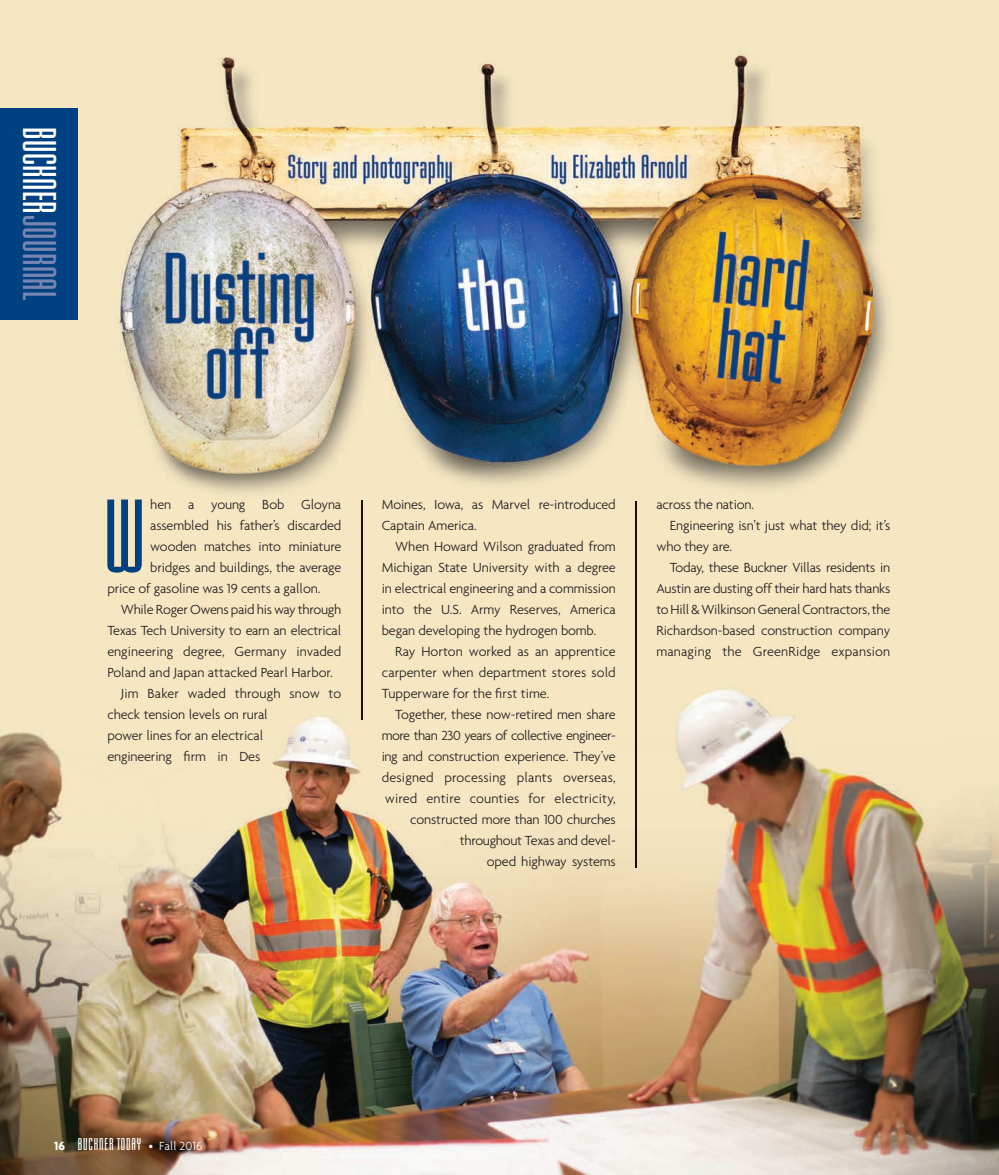
<style>
.page{position:relative;width:999px;height:1175px;background:#fff}
.page>*{position:absolute;margin:0;border:0;box-sizing:border-box;transform-origin:0 0}
.t1{font:108.75px "Mekanik Plain";color:#014181}
.t2{font:49.5px "Mekanik Plain";letter-spacing:.01em;color:#fff}
.t3{font:18px "Mekanik Plain";letter-spacing:.05em;color:#fff}
.t4{font:300 14.25px/21px "Agenda";letter-spacing:-.01em;color:#231f20;text-align:justify}
.t5{font:300 14.25px "Agenda";letter-spacing:.01em;color:#231f20}
.s1{color:#7685b1}
.s2{font-family:"Agenda";font-weight:700;font-size:12.75px}
.s3{font-family:"Agenda";font-weight:300;font-size:12.75px}
</style>
<div class="page">
<img style="left:0;top:0;width:999px;height:1174px">
<img style="left:362px;top:500px;width:1px;height:219px">
<img style="left:635px;top:501px;width:1px;height:366px">
<div style="left:0;top:108px;width:78px;height:212px;background:#014181"></div>
<h2 class="t2" style="left:69px;top:127px;width:175px;rotate:90deg">BUCKNER<span class="s1">JOURNAL</span></h2>
<h1 class="t1" style="left:104px;top:471px;width:42px">W</h1>
<p class="t4" style="left:150px;top:494px;width:193px">hen a young Bob Gloyna</p>
<p class="t4" style="left:150px;top:515px;width:193px">assembled his father’s discarded</p>
<p class="t4" style="left:150px;top:536px;width:193px">wooden matches into miniature</p>
<p class="t4" style="left:150px;top:557px;width:193px">bridges and buildings, the average</p>
<p class="t4" style="left:107px;top:578px;width:215px">price of gasoline was 19 cents a gallon.</p>
<p class="t4" style="left:121px;top:599px;width:222px">While Roger Owens paid his way through</p>
<p class="t4" style="left:107px;top:620px;width:236px">Texas Tech University to earn an electrical</p>
<p class="t4" style="left:107px;top:641px;width:236px">engineering degree, Germany invaded</p>
<p class="t4" style="left:107px;top:662px;width:227px">Poland and Japan attacked Pearl Harbor.</p>
<p class="t5" style="left:121px;top:685px;width:222px">Jim Baker waded through snow to</p>
<p class="t4" style="left:107px;top:704px;width:162px">check tension levels on rural</p>
<p class="t4" style="left:107px;top:725px;width:158px">power lines for an electrical</p>
<p class="t4" style="left:107px;top:746px;width:155px">engineering firm in Des</p>
<p class="t4" style="left:382px;top:494px;width:236px">Moines, Iowa, as Marvel re-introduced<br>Captain America.</p>
<p class="t4" style="left:382px;top:536px;width:236px;text-indent:13px">When Howard Wilson graduated from Michigan State University with a degree in electrical engineering and a commission into the U.S. Army Reserves, America began developing the hydrogen bomb.</p>
<p class="t4" style="left:382px;top:641px;width:236px;text-indent:13px">Ray Horton worked as an apprentice carpenter when department stores sold Tupperware for the first time.</p>
<p class="t4" style="left:382px;top:704px;width:236px;text-align:right">Together, these now-retired men share more than 230 years of collective engineer&shy;ing and construction experience. They’ve designed processing plants overseas, wired entire counties for electricity, constructed more than 100 churches throughout Texas and devel-<br>oped highway systems</p>
<p class="t4" style="left:656px;top:494px;width:99px">across the nation.</p>
<p class="t4" style="left:670px;top:515px;width:222px">Engineering isn’t just what they did; it’s</p>
<p class="t4" style="left:656px;top:536px;width:77px">who they are.</p>
<p class="t4" style="left:670px;top:557px;width:222px">Today, these Buckner Villas residents in</p>
<p class="t4" style="left:656px;top:578px;width:236px">Austin are dusting off their hard hats thanks</p>
<p class="t4" style="left:656px;top:599px;width:236px">to Hill &amp; Wilkinson General Contractors, the</p>
<p class="t4" style="left:656px;top:620px;width:236px">Richardson-based construction company</p>
<p class="t5" style="left:656px;top:643px;width:236px">managing the GreenRidge expansion</p>
<p class="t3" style="left:54px;top:1133px;width:150px"><span class="s2">16</span> BUCKNER TODAY <span class="s3">• Fall 2016</span></p>
</div>
